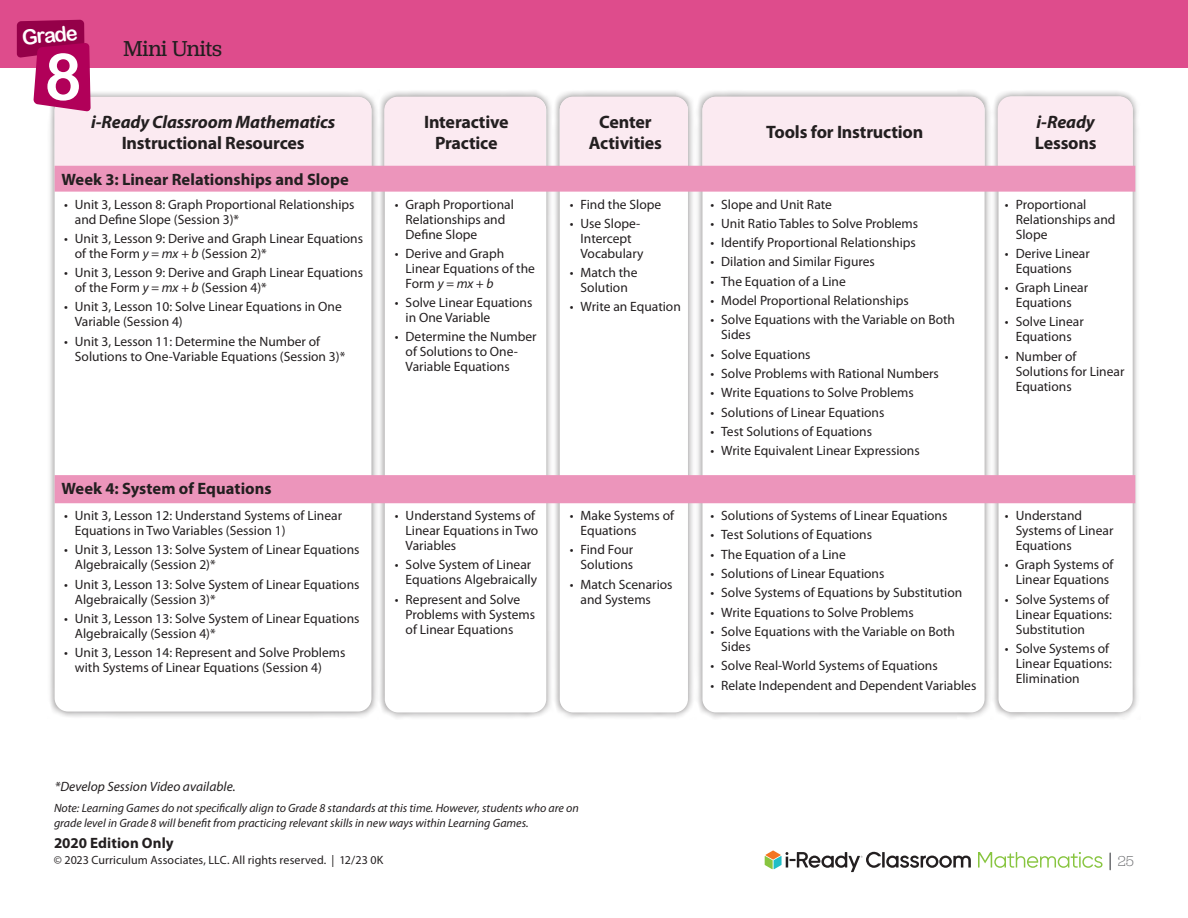
<style>
.page{position:relative;width:1188px;height:918px;background:#fff}
.page>*{position:absolute;margin:0;border:0;box-sizing:border-box;transform-origin:0 0}
.t1{font:64.8px "Arial Rounded MT Bold";color:#fff;scale:.96 1}
.H4_-_Accents{font:22.5px "Jubilat";letter-spacing:-.02em;color:#231f20}
.t2{font:20.85px "Arial Rounded MT Bold";color:#fff;scale:.96 1}
.Table_Header{font:700 18px/21px "Myriad Pro";letter-spacing:-.01em;color:#231f20;text-align:center}
.Table_Header-2{font:italic 700 18px/21px "Myriad Pro";letter-spacing:-.01em;color:#231f20}
.Body{font:700 16.5px "Myriad Pro";color:#231f20}
.t3{font:700 15px "Myriad Pro";letter-spacing:.005em;color:#231f20}
.t4{font:300 15px "Jubilat";color:#6d6e71}
.t5{font:13.5px/15px "Myriad Pro";color:#231f20}
._2018-Body-Numbers{font:italic 13.5px "Myriad Pro";letter-spacing:.005em;color:#231f20}
.t6{font:italic 12px/15px "Myriad Pro";color:#231f20}
.t7{font:12px "Myriad Pro";letter-spacing:.005em;color:#231f20}
.s1{font-style:italic}
.s2{font-style:normal}
</style>
<div class="page">
<svg style="left:978px;top:852px;width:125px;height:16px"></svg>
<svg style="left:765px;top:850px;width:206px;height:22px"></svg>
<svg style="left:1109px;top:853px;width:2px;height:17px"></svg>
<div style="left:377px;top:89px;width:177px;height:631px;background:#231f20;opacity:.55"></div>
<div style="left:385px;top:97px;width:161px;height:615px;background:#fff;border-radius:14px"></div>
<div style="left:552px;top:89px;width:143px;height:631px;background:#231f20;opacity:.55"></div>
<div style="left:560px;top:97px;width:128px;height:615px;background:#fff;border-radius:14px"></div>
<div style="left:47px;top:89px;width:332px;height:630px;background:#231f20;opacity:.55"></div>
<div style="left:55px;top:97px;width:316px;height:615px;background:#fff;border-radius:14px"></div>
<div style="left:695px;top:89px;width:297px;height:631px;background:#231f20;opacity:.55"></div>
<div style="left:702px;top:97px;width:283px;height:615px;background:#fff;border-radius:14px"></div>
<div style="left:991px;top:89px;width:150px;height:631px;background:#231f20;opacity:.55"></div>
<div style="left:999px;top:97px;width:134px;height:615px;background:#fff;border-radius:14px"></div>
<div style="left:998px;top:96px;width:135px;height:70px;background:#fbeaf1"></div>
<div style="left:560px;top:97px;width:128px;height:69px;background:#fbeaf1"></div>
<div style="left:702px;top:97px;width:283px;height:69px;background:#fbeaf1"></div>
<div style="left:384px;top:97px;width:162px;height:69px;background:#fbeaf1"></div>
<div style="left:0;top:0;width:1188px;height:68px;background:#de4c8c"></div>
<svg style="left:55px;top:166px;width:1080px;height:337px"></svg>
<svg style="left:17px;top:20px;width:354px;height:148px"></svg>
<p class="t2" style="left:21px;top:25px;width:59px;rotate:-6deg">Grade</p>
<p class="t1" style="left:45px;top:38px;width:41px">8</p>
<p class="H4_-_Accents" style="left:124px;top:34px;width:100px">Mini Units</p>
<p class="Table_Header-2" style="left:91px;top:111px;width:246px">i-Ready Classroom Mathematics</p>
<p class="Table_Header" style="left:122px;top:132px;width:185px">Instructional Resources</p>
<p class="Body" style="left:61px;top:170px;width:289px">Week 3: Linear Relationships and Slope</p>
<p class="t5" style="left:75px;top:197px;width:281px;text-indent:-11px">• Unit 3, Lesson 8: Graph Proportional Relationships and Define Slope (Session 3)*</p>
<p class="t5" style="left:75px;top:231px;width:290px;text-indent:-11px">• Unit 3, Lesson 9: Derive and Graph Linear Equations of the Form <span class="s1">y = mx + b</span> (Session 2)*</p>
<p class="t5" style="left:75px;top:265px;width:290px;text-indent:-11px">• Unit 3, Lesson 9: Derive and Graph Linear Equations of the Form <span class="s1">y = mx + b</span> (Session 4)*</p>
<p class="t5" style="left:75px;top:300px;width:268px;text-indent:-11px">• Unit 3, Lesson 10: Solve Linear Equations in One<br>Variable (Session 4)</p>
<p class="t5" style="left:75px;top:334px;width:272px;text-indent:-11px">• Unit 3, Lesson 11: Determine the Number of<br>Solutions to One-Variable Equations (Session 3)*</p>
<p class="Body" style="left:61px;top:479px;width:212px">Week 4: System of Equations</p>
<p class="t5" style="left:75px;top:508px;width:269px;text-indent:-11px">• Unit 3, Lesson 12: Understand Systems of Linear<br>Equations in Two Variables (Session 1)</p>
<p class="t5" style="left:75px;top:543px;width:286px;text-indent:-11px">• Unit 3, Lesson 13: Solve System of Linear Equations<br>Algebraically (Session 2)*</p>
<p class="t5" style="left:75px;top:577px;width:286px;text-indent:-11px">• Unit 3, Lesson 13: Solve System of Linear Equations<br>Algebraically (Session 3)*</p>
<p class="t5" style="left:75px;top:611px;width:286px;text-indent:-11px">• Unit 3, Lesson 13: Solve System of Linear Equations<br>Algebraically (Session 4)*</p>
<p class="t5" style="left:75px;top:646px;width:272px;text-indent:-11px">• Unit 3, Lesson 14: Represent and Solve Problems with Systems of Linear Equations (Session 4)</p>
<p class="Table_Header" style="left:424px;top:111px;width:86px">Interactive<br>Practice</p>
<p class="Table_Header" style="left:589px;top:111px;width:75px">Center<br>Activities</p>
<p class="Table_Header" style="left:766px;top:122px;width:159px">Tools for Instruction</p>
<p class="Table_Header-2" style="left:1035px;top:111px;width:63px">i-Ready<br><span class="s2">Lessons</span></p>
<p class="t5" style="left:406px;top:197px;width:110px;text-indent:-11px">• Graph Proportional<br>Relationships and<br>Define Slope</p>
<p class="t5" style="left:406px;top:246px;width:131px;text-indent:-11px">• Derive and Graph<br>Linear Equations of the<br>Form <span class="s1">y = mx + b</span></p>
<p class="t5" style="left:406px;top:295px;width:128px;text-indent:-11px">• Solve Linear Equations in One Variable</p>
<p class="t5" style="left:406px;top:330px;width:132px;text-indent:-11px">• Determine the Number of Solutions to One-<br>Variable Equations</p>
<p class="t5" style="left:406px;top:508px;width:134px;text-indent:-11px">• Understand Systems of<br>Linear Equations in Two<br>Variables</p>
<p class="t5" style="left:406px;top:558px;width:133px;text-indent:-11px">• Solve System of Linear<br>Equations Algebraically</p>
<p class="t5" style="left:406px;top:592px;width:131px;text-indent:-11px">• Represent and Solve<br>Problems with Systems of Linear Equations</p>
<p class="t5" style="left:570px;top:197px;width:93px">• Find the Slope</p>
<p class="t5" style="left:581px;top:216px;width:64px;text-indent:-11px">• Use Slope-<br>Intercept<br>Vocabulary</p>
<p class="t5" style="left:570px;top:265px;width:69px;text-align:center">• Match the<br>Solution</p>
<p class="t5" style="left:570px;top:300px;width:113px">• Write an Equation</p>
<p class="t5" style="left:581px;top:508px;width:95px;text-indent:-11px">• Make Systems of<br>Equations</p>
<p class="t5" style="left:570px;top:543px;width:65px;text-align:right">• Find Four<br>Solutions</p>
<p class="t5" style="left:581px;top:577px;width:94px;text-indent:-11px">• Match Scenarios and Systems</p>
<p class="t5" style="left:710px;top:197px;width:123px">• Slope and Unit Rate</p>
<p class="t5" style="left:710px;top:216px;width:209px">• Unit Ratio Tables to Solve Problems</p>
<p class="t5" style="left:710px;top:235px;width:207px">• Identify Proportional Relationships</p>
<p class="t5" style="left:710px;top:255px;width:166px">• Dilation and Similar Figures</p>
<p class="t5" style="left:710px;top:274px;width:137px">• The Equation of a Line</p>
<p class="t5" style="left:710px;top:293px;width:200px">• Model Proportional Relationships</p>
<p class="t5" style="left:721px;top:313px;width:235px;text-indent:-11px">• Solve Equations with the Variable on Both<br>Sides</p>
<p class="t5" style="left:710px;top:347px;width:102px">• Solve Equations</p>
<p class="t5" style="left:710px;top:366px;width:230px">• Solve Problems with Rational Numbers</p>
<p class="t5" style="left:710px;top:386px;width:205px">• Write Equations to Solve Problems</p>
<p class="t5" style="left:710px;top:405px;width:176px">• Solutions of Linear Equations</p>
<p class="t5" style="left:710px;top:424px;width:163px">• Test Solutions of Equations</p>
<p class="t5" style="left:710px;top:444px;width:211px">• Write Equivalent Linear Expressions</p>
<p class="t5" style="left:710px;top:508px;width:239px">• Solutions of Systems of Linear Equations</p>
<p class="t5" style="left:710px;top:528px;width:163px">• Test Solutions of Equations</p>
<p class="t5" style="left:710px;top:547px;width:137px">• The Equation of a Line</p>
<p class="t5" style="left:710px;top:566px;width:176px">• Solutions of Linear Equations</p>
<p class="t5" style="left:710px;top:586px;width:253px">• Solve Systems of Equations by Substitution</p>
<p class="t5" style="left:710px;top:605px;width:205px">• Write Equations to Solve Problems</p>
<p class="t5" style="left:721px;top:624px;width:235px;text-indent:-11px">• Solve Equations with the Variable on Both<br>Sides</p>
<p class="t5" style="left:710px;top:659px;width:229px">• Solve Real-World Systems of Equations</p>
<p class="t5" style="left:710px;top:678px;width:267px">• Relate Independent and Dependent Variables</p>
<p class="t5" style="left:1016px;top:197px;width:101px;text-indent:-11px">• Proportional<br>Relationships and<br>Slope</p>
<p class="t5" style="left:1005px;top:246px;width:86px;text-align:center">• Derive Linear<br>Equations</p>
<p class="t5" style="left:1005px;top:280px;width:85px;text-align:center">• Graph Linear<br>Equations</p>
<p class="t5" style="left:1005px;top:315px;width:80px;text-align:center">• Solve Linear<br>Equations</p>
<p class="t5" style="left:1016px;top:349px;width:110px;text-indent:-11px">• Number of<br>Solutions for Linear<br>Equations</p>
<p class="t5" style="left:1016px;top:508px;width:99px;text-indent:-11px">• Understand<br>Systems of Linear<br>Equations</p>
<p class="t5" style="left:1005px;top:558px;width:110px;text-align:center">• Graph Systems of<br>Linear Equations</p>
<p class="t5" style="left:1016px;top:592px;width:98px;text-indent:-11px">• Solve Systems of<br>Linear Equations:<br>Substitution</p>
<p class="t5" style="left:1016px;top:641px;width:98px;text-indent:-11px">• Solve Systems of<br>Linear Equations:<br>Elimination</p>
<p class="_2018-Body-Numbers" style="left:55px;top:779px;width:182px">*Develop Session Video available.</p>
<p class="t6" style="left:54px;top:801px;width:526px">Note: Learning Games do not specifically align to Grade 8 standards at this time. However, students who are on grade level in Grade 8 will benefit from practicing relevant skills in new ways within Learning Games.</p>
<p class="t3" style="left:54px;top:835px;width:121px">2020 Edition Only</p>
<p class="t7" style="left:54px;top:853px;width:331px">© 2023 Curriculum Associates, LLC. All rights reserved. | 12/23 0K</p>
<p class="t4" style="left:1118px;top:852px;width:18px">25</p>
</div>
